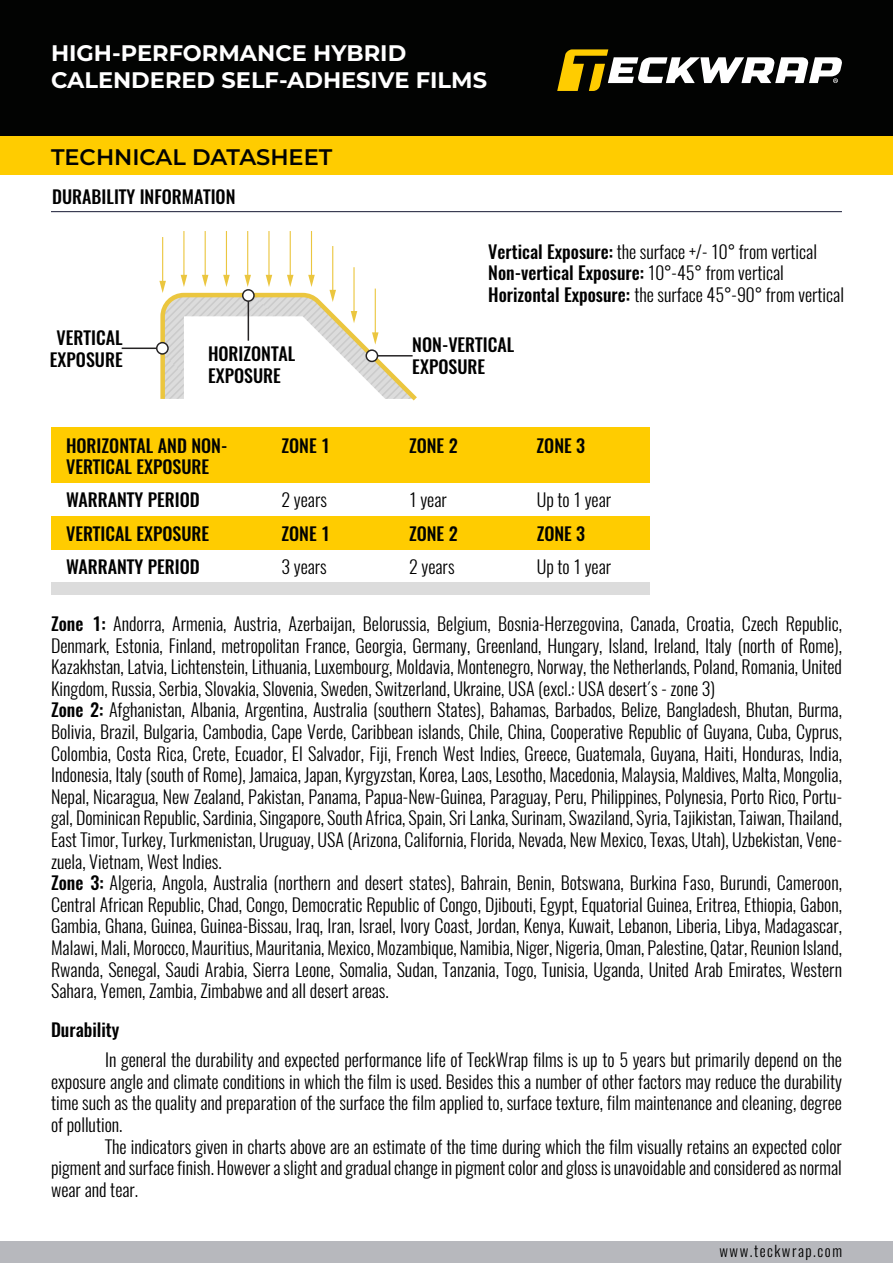
<style>
.page{position:relative;width:893px;height:1263px;background:#fff}
.page>*{position:absolute;margin:0;border:0;box-sizing:border-box;transform-origin:0 0}
.t1{font:700 22.5px/27px "Montserrat";color:#fff}
.t2{font:600 22.5px "Montserrat";color:#020302}
.t3{font:300 18px/21.6px "Oswald";color:#000;text-align:justify}
.t4{font:500 18px/21.6px "Oswald";color:#000}
.t5{font:500 18px/21.6px "Oswald";color:#020302}
.t6{font:300 15px "Oswald";letter-spacing:.1em;color:#000}
.s1{font-weight:500}
</style>
<div class="page">
<div style="left:0;top:0;width:893px;height:136px;background:#020302"></div>
<div style="left:0;top:136px;width:893px;height:38px;background:#fc0"></div>
<div style="left:0;top:1242px;width:893px;height:21px;background:#b7b8bd"></div>
<hr style="left:51px;top:211px;width:791px;height:1px;background:#30324a">
<div style="left:51px;top:582px;width:598px;height:13px;background:#dcdcdc"></div>
<div style="left:51px;top:516px;width:598px;height:33px;background:#fc0"></div>
<div style="left:51px;top:427px;width:598px;height:56px;background:#fc0"></div>
<hr style="left:122px;top:348px;width:41px;height:1px;background:#262425">
<hr style="left:353px;top:267px;width:2px;height:46px;background:#ebc63f">
<hr style="left:332px;top:246px;width:1px;height:46px;background:#ebc63f">
<hr style="left:311px;top:231px;width:1px;height:46px;background:#ebc63f">
<hr style="left:290px;top:231px;width:1px;height:46px;background:#ebc63f">
<hr style="left:268px;top:231px;width:2px;height:46px;background:#ebc63f">
<hr style="left:247px;top:231px;width:1px;height:46px;background:#ebc63f">
<hr style="left:226px;top:231px;width:1px;height:46px;background:#ebc63f">
<hr style="left:205px;top:231px;width:1px;height:46px;background:#ebc63f">
<hr style="left:183px;top:231px;width:1px;height:46px;background:#ebc63f">
<hr style="left:162px;top:237px;width:1px;height:46px;background:#ebc63f">
<svg style="left:156px;top:275px;width:261px;height:126px"></svg>
<svg style="left:557px;top:49px;width:285px;height:42px"></svg>
<p class="t1" style="left:51px;top:39px;width:437px">HIGH-PERFORMANCE HYBRID<br>CALENDERED SELF-ADHESIVE FILMS</p>
<p class="t2" style="left:51px;top:142px;width:283px">TECHNICAL DATASHEET</p>
<p class="t4" style="left:52px;top:186px;width:185px">DURABILITY INFORMATION</p>
<p class="t4" style="left:50px;top:327px;width:74px;text-align:center">VERTICAL<br>EXPOSURE</p>
<p class="t4" style="left:208px;top:344px;width:89px">HORIZONTAL<br>EXPOSURE</p>
<p class="t3" style="left:488px;top:240px;width:357px;text-align:left"><span class="s1">Vertical Exposure:</span> the surface +/- 10° from vertical<br><span class="s1">Non-vertical Exposure:</span> 10°-45° from vertical<br><span class="s1">Horizontal Exposure:</span> the surface 45°-90° from vertical</p>
<p class="t4" style="left:412px;top:335px;width:104px">NON-VERTICAL<br>EXPOSURE</p>
<p class="t5" style="left:281px;top:435px;width:50px">ZONE 1</p>
<p class="t5" style="left:409px;top:435px;width:50px">ZONE 2</p>
<p class="t5" style="left:537px;top:435px;width:50px">ZONE 3</p>
<p class="t3" style="left:281px;top:489px;width:47px">2 years</p>
<p class="t3" style="left:409px;top:489px;width:39px">1 year</p>
<p class="t3" style="left:537px;top:489px;width:76px">Up to 1 year</p>
<p class="t5" style="left:282px;top:523px;width:50px">ZONE 1</p>
<p class="t5" style="left:409px;top:523px;width:50px">ZONE 2</p>
<p class="t5" style="left:537px;top:523px;width:50px">ZONE 3</p>
<p class="t3" style="left:282px;top:556px;width:47px">3 years</p>
<p class="t3" style="left:409px;top:556px;width:47px">2 years</p>
<p class="t3" style="left:537px;top:556px;width:76px">Up to 1 year</p>
<p class="t3" style="left:51px;top:613px;width:792px;text-align:left"><span class="s1">Zone 1:</span> Andorra, Armenia, Austria, Azerbaijan, Belorussia, Belgium, Bosnia-Herzegovina, Canada, Croatia, Czech Republic, Denmark, Estonia, Finland, metropolitan France, Georgia, Germany, Greenland, Hungary, Island, Ireland, Italy (north of Rome), Kazakhstan, Latvia, Lichtenstein, Lithuania, Luxembourg, Moldavia, Montenegro, Norway, the Netherlands, Poland, Romania, United Kingdom, Russia, Serbia, Slovakia, Slovenia, Sweden, Switzerland, Ukraine, USA (excl.: USA desert´s - zone 3)<br><span class="s1">Zone 2:</span> Afghanistan, Albania, Argentina, Australia (southern States), Bahamas, Barbados, Belize, Bangladesh, Bhutan, Burma, Bolivia, Brazil, Bulgaria, Cambodia, Cape Verde, Caribbean islands, Chile, China, Cooperative Republic of Guyana, Cuba, Cyprus, Colombia, Costa Rica, Crete, Ecuador, El Salvador, Fiji, French West Indies, Greece, Guatemala, Guyana, Haiti, Honduras, India, Indonesia, Italy (south of Rome), Jamaica, Japan, Kyrgyzstan, Korea, Laos, Lesotho, Macedonia, Malaysia, Maldives, Malta, Mongolia, Nepal, Nicaragua, New Zealand, Pakistan, Panama, Papua-New-Guinea, Paraguay, Peru, Philippines, Polynesia, Porto Rico, Portu&shy;gal, Dominican Republic, Sardinia, Singapore, South Africa, Spain, Sri Lanka, Surinam, Swaziland, Syria, Tajikistan, Taiwan, Thailand, East Timor, Turkey, Turkmenistan, Uruguay, USA (Arizona, California, Florida, Nevada, New Mexico, Texas, Utah), Uzbekistan, Vene&shy;zuela, Vietnam, West Indies.<br><span class="s1">Zone 3:</span> Algeria, Angola, Australia (northern and desert states), Bahrain, Benin, Botswana, Burkina Faso, Burundi, Cameroon, Central African Republic, Chad, Congo, Democratic Republic of Congo, Djibouti, Egypt, Equatorial Guinea, Eritrea, Ethiopia, Gabon, Gambia, Ghana, Guinea, Guinea-Bissau, Iraq, Iran, Israel, Ivory Coast, Jordan, Kenya, Kuwait, Lebanon, Liberia, Libya, Madagascar, Malawi, Mali, Morocco, Mauritius, Mauritania, Mexico, Mozambique, Namibia, Niger, Nigeria, Oman, Palestine, Qatar, Reunion Island, Rwanda, Senegal, Saudi Arabia, Sierra Leone, Somalia, Sudan, Tanzania, Togo, Tunisia, Uganda, United Arab Emirates, Western Sahara, Yemen, Zambia, Zimbabwe and all desert areas.</p>
<p class="t5" style="left:66px;top:435px;width:163px">HORIZONTAL AND NON-<br>VERTICAL EXPOSURE</p>
<p class="t4" style="left:66px;top:489px;width:135px">WARRANTY PERIOD</p>
<p class="t5" style="left:66px;top:523px;width:145px">VERTICAL EXPOSURE</p>
<p class="t4" style="left:66px;top:556px;width:135px">WARRANTY PERIOD</p>
<p class="t4" style="left:51px;top:1020px;width:70px">Durability</p>
<p class="t3" style="left:51px;top:1049px;width:792px;text-indent:54px">In general the durability and expected performance life of TeckWrap films is up to 5 years but primarily depend on the exposure angle and climate conditions in which the film is used. Besides this a number of other factors may reduce the durability time such as the quality and preparation of the surface the film applied to, surface texture, film maintenance and cleaning, degree of pollution.</p>
<p class="t3" style="left:51px;top:1135px;width:792px;text-indent:54px">The indicators given in charts above are an estimate of the time during which the film visually retains an expected color pigment and surface finish. However a slight and gradual change in pigment color and gloss is unavoidable and considered as normal wear and tear.</p>
<p class="t6" style="left:719px;top:1241px;width:124px">www.teckwrap.com</p>
</div>
